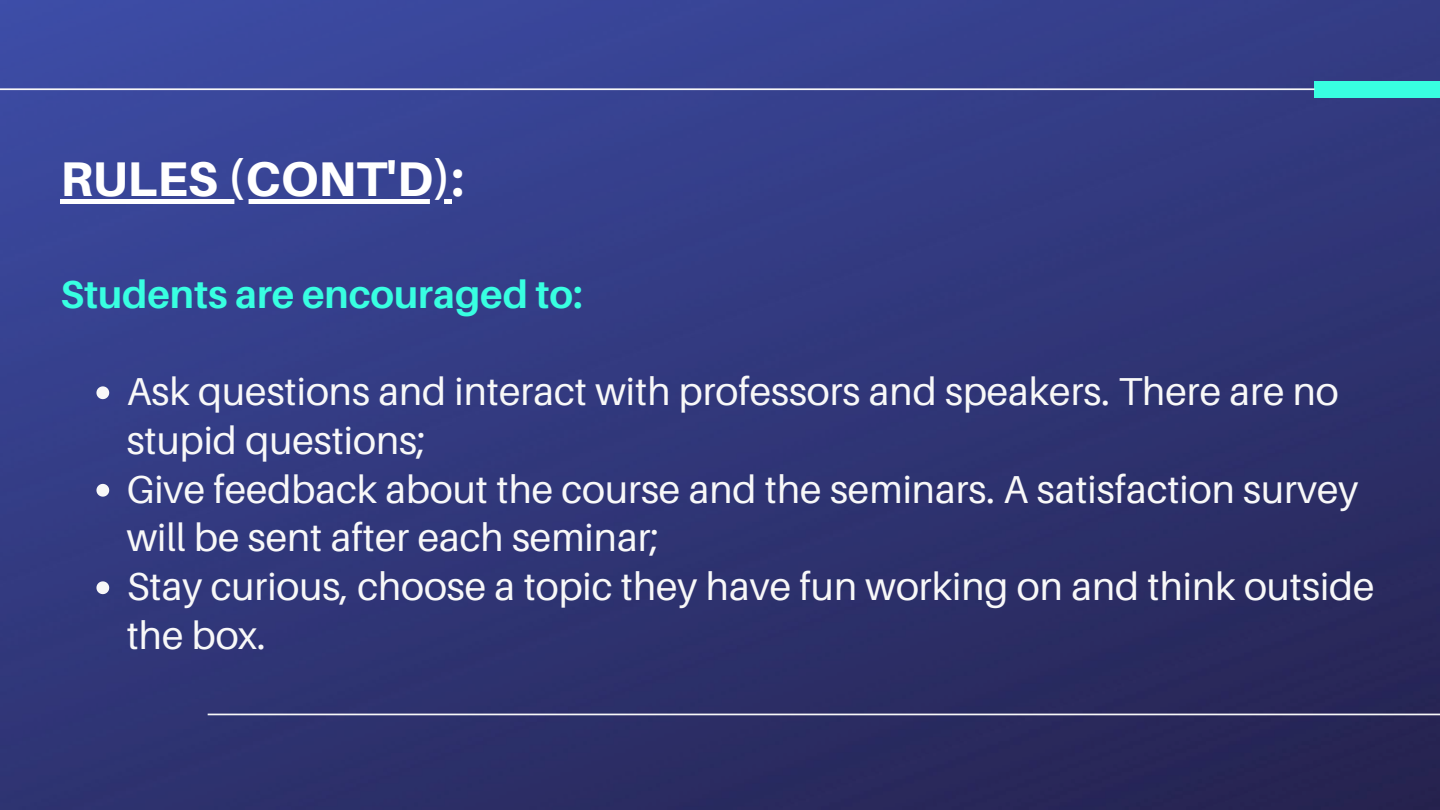
<style>
.page{position:relative;width:1440px;height:810px;background:#fff}
.page>*{position:absolute;margin:0;border:0;box-sizing:border-box;transform-origin:0 0}
.t1{font:800 48.7px "Aileron";color:#fff}
.t2{font:39px/48.8px "Aileron";color:#f8f8f8}
.t3{font:700 39px "Aileron";color:#38ffe1}
</style>
<div class="page">
<img style="left:0;top:0;width:1440px;height:810px">
<div style="left:1315px;top:81px;width:125px;height:17px;background:#38ffe1"></div>
<svg style="left:0;top:88px;width:1315px;height:2px"></svg>
<svg style="left:208px;top:714px;width:1232px;height:1px"></svg>
<svg style="left:96px;top:386px;width:13px;height:13px"></svg>
<svg style="left:96px;top:484px;width:13px;height:13px"></svg>
<svg style="left:96px;top:581px;width:13px;height:13px"></svg>
<hr style="left:60px;top:199px;width:392px;height:4px;background:#fff">
<p class="t1" style="left:60px;top:149px;width:405px">RULES (CONT'D):</p>
<p class="t3" style="left:60px;top:270px;width:524px">Students are encouraged to:</p>
<p class="t2" style="left:127px;top:366px;width:1249px">Ask questions and interact with professors and speakers. There are no stupid questions;<br>Give feedback about the course and the seminars. A satisfaction survey will be sent after each seminar;<br>Stay curious, choose a topic they have fun working on and think outside the box.</p>
</div>
